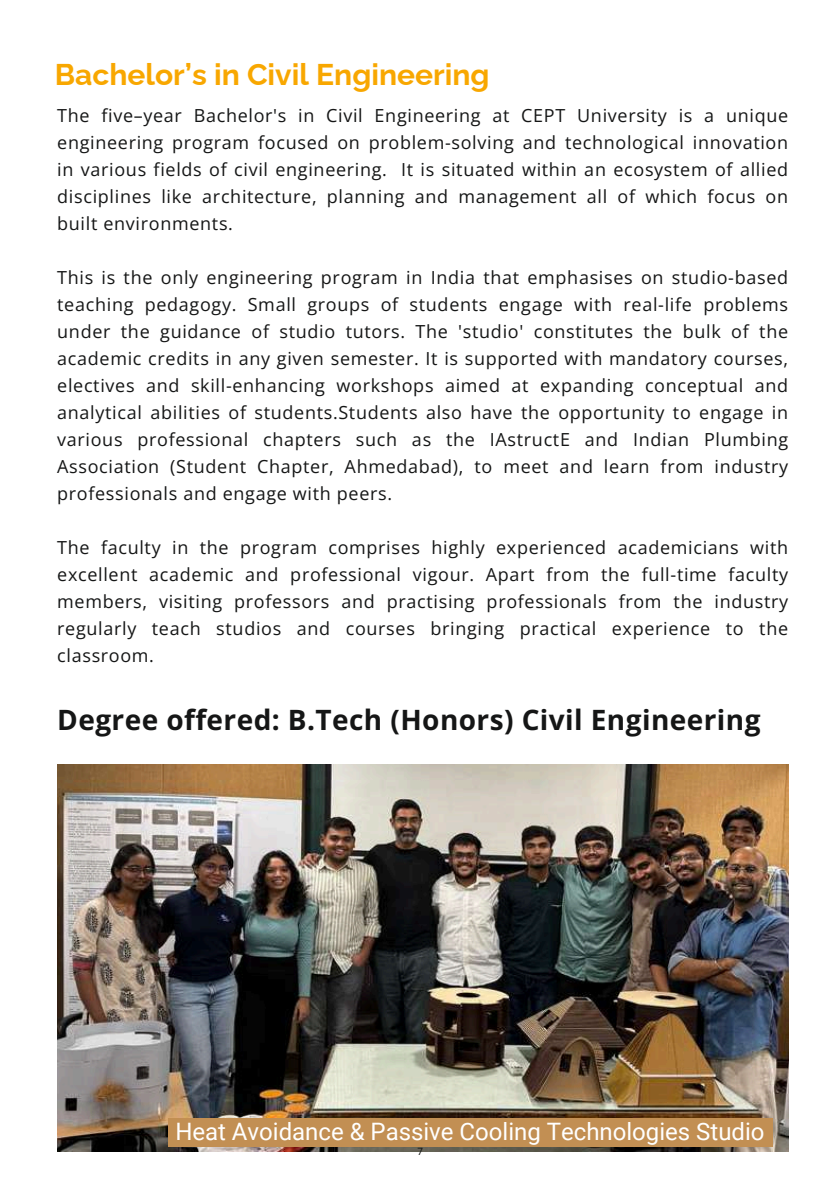
<style>
.page{position:relative;width:839px;height:1191px;background:#fff}
.page>*{position:absolute;margin:0;border:0;box-sizing:border-box;transform-origin:0 0}
.t1{font:700 30px "Raleway";color:#f8a700}
.t2{font:700 28px "Open Sans";letter-spacing:.015em;color:#151616}
.t3{font:24px "Roboto";color:#fff}
.t4{font:18px/27px "Open Sans";letter-spacing:.04em;color:#151616;text-align:justify}
.t5{font:10px "Roboto";color:#151616}
</style>
<div class="page">
<img style="left:57px;top:765px;width:731px;height:387px">
<div style="left:168px;top:1118px;width:604px;height:29px;background:#c28f53"></div>
<h1 class="t1" style="left:55px;top:57px;width:436px">Bachelor’s in Civil Engineering</h1>
<p class="t4" style="left:57px;top:102px;width:732px">The five–year Bachelor's in Civil Engineering at CEPT University is a unique engineering program focused on problem-solving and technological innovation in various fields of civil engineering. It is situated within an ecosystem of allied disciplines like architecture, planning and management all of which focus on built environments.</p>
<p class="t4" style="left:57px;top:264px;width:732px">This is the only engineering program in India that emphasises on studio-based teaching pedagogy. Small groups of students engage with real-life problems under the guidance of studio tutors. The 'studio' constitutes the bulk of the academic credits in any given semester. It is supported with mandatory courses, electives and skill-enhancing workshops aimed at expanding conceptual and analytical abilities of students.Students also have the opportunity to engage in various professional chapters such as the IAstructE and Indian Plumbing Association (Student Chapter, Ahmedabad), to meet and learn from industry professionals and engage with peers.</p>
<p class="t4" style="left:57px;top:534px;width:732px">The faculty in the program comprises highly experienced academicians with excellent academic and professional vigour. Apart from the full-time faculty members, visiting professors and practising professionals from the industry regularly teach studios and courses bringing practical experience to the classroom.</p>
<h2 class="t2" style="left:57px;top:700px;width:704px">Degree offered: B.Tech (Honors) Civil Engineering</h2>
<h3 class="t3" style="left:175px;top:1118px;width:590px">Heat Avoidance &amp; Passive Cooling Technologies Studio</h3>
<p class="t5" style="left:417px;top:1145px;width:7px">7</p>
</div>
